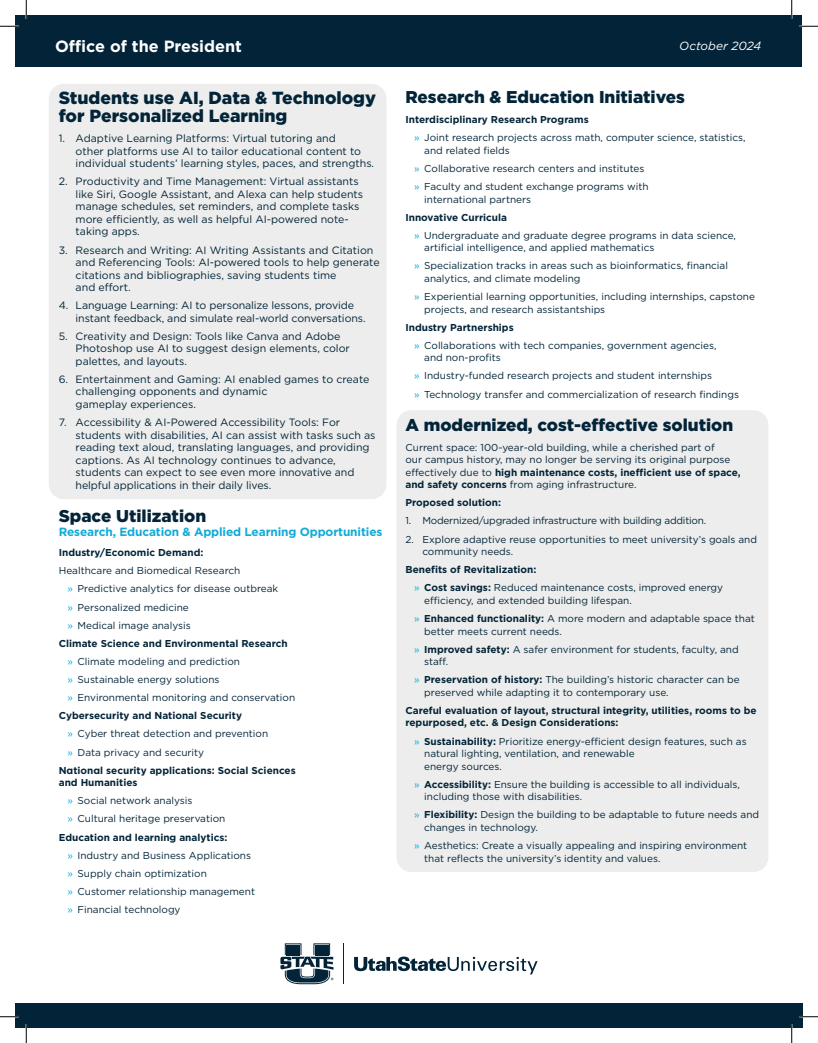
<style>
.page{position:relative;width:818px;height:1043px;background:#fff}
.page>*{position:absolute;margin:0;border:0;box-sizing:border-box;transform-origin:0 0}
.Heading_H2{font:900 17.5px/18.8px "Gotham";color:#032438}
.Heading_H2-2{font:900 17px "Gotham";color:#032438}
.Subheaders{font:700 16.25px "Gotham";color:#fff}
.Heading_H2-3{font:700 11.88px "Gotham";letter-spacing:-.01em;color:#10abd7}
.t1{font:italic 11.88px "Gotham";color:#fff}
.t2{font:10.62px/12.5px "Gotham";color:#032438}
.Bulleted_List{font:10px/12.5px "Gotham";color:#032438}
.Bulleted_List-2{font:700 10px/12.5px "Gotham";color:#032438}
.Bulleted_List-3{font:10px "Gotham";letter-spacing:-.02em;color:#032438}
.s1{color:#00add9}
.s2{font-weight:700}
</style>
<div class="page">
<div style="left:49px;top:84px;width:337px;height:415px;background:#ecedec;border-radius:15px"></div>
<div style="left:396px;top:410px;width:372px;height:462px;background:#ecedec;border-radius:15px"></div>
<div style="left:16px;top:15px;width:786px;height:51px;background:#032438"></div>
<div style="left:15px;top:1003px;width:787px;height:25px;background:#032438"></div>
<svg style="left:280px;top:943px;width:53px;height:41px"></svg>
<hr style="left:343px;top:943px;width:1px;height:41px;background:#032438">
<svg style="left:354px;top:956px;width:183px;height:18px"></svg>
<svg style="left:0;top:25px;width:19px;height:2px"></svg>
<svg style="left:799px;top:25px;width:19px;height:2px"></svg>
<svg style="left:0;top:1015px;width:19px;height:2px"></svg>
<svg style="left:799px;top:1015px;width:19px;height:2px"></svg>
<svg style="left:25px;top:0;width:2px;height:19px"></svg>
<svg style="left:25px;top:1024px;width:2px;height:18px"></svg>
<svg style="left:790px;top:0;width:2px;height:19px"></svg>
<svg style="left:790px;top:1024px;width:2px;height:18px"></svg>
<p class="Subheaders" style="left:55px;top:35px;width:188px">Office of the President</p>
<p class="t1" style="left:679px;top:38px;width:83px">October 2024</p>
<p class="Heading_H2" style="left:59px;top:88px;width:319px">Students use AI, Data &amp; Technology for Personalized Learning</p>
<p class="t2" style="left:76px;top:132px;width:300px;text-indent:-17px">1. Adaptive Learning Platforms: Virtual tutoring and<br>other platforms use AI to tailor educational content to individual students’ learning styles, paces, and strengths.</p>
<p class="t2" style="left:76px;top:175px;width:289px;text-indent:-17px">2. Productivity and Time Management: Virtual assistants like Siri, Google Assistant, and Alexa can help students manage schedules, set reminders, and complete tasks more efficiently, as well as helpful AI-powered note&shy;taking apps.</p>
<p class="t2" style="left:76px;top:243px;width:305px;text-indent:-17px">3. Research and Writing: AI Writing Assistants and Citation and Referencing Tools: AI-powered tools to help generate citations and bibliographies, saving students time<br>and effort.</p>
<p class="t2" style="left:76px;top:299px;width:291px;text-indent:-17px">4. Language Learning: AI to personalize lessons, provide instant feedback, and simulate real-world conversations.</p>
<p class="t2" style="left:76px;top:329px;width:276px;text-indent:-17px">5. Creativity and Design: Tools like Canva and Adobe<br>Photoshop use AI to suggest design elements, color palettes, and layouts.</p>
<p class="t2" style="left:76px;top:373px;width:295px;text-indent:-17px">6. Entertainment and Gaming: AI enabled games to create challenging opponents and dynamic<br>gameplay experiences.</p>
<p class="t2" style="left:76px;top:416px;width:301px;text-indent:-17px">7. Accessibility &amp; AI-Powered Accessibility Tools: For students with disabilities, AI can assist with tasks such as reading text aloud, translating languages, and providing captions. As AI technology continues to advance, students can expect to see even more innovative and helpful applications in their daily lives.</p>
<p class="Heading_H2-2" style="left:59px;top:504px;width:149px">Space Utilization</p>
<p class="Heading_H2-3" style="left:59px;top:524px;width:325px">Research, Education &amp; Applied Learning Opportunities</p>
<p class="Bulleted_List-2" style="left:59px;top:546px;width:146px">Industry/Economic Demand:</p>
<p class="Bulleted_List" style="left:59px;top:564px;width:183px">Healthcare and Biomedical Research</p>
<p class="Bulleted_List" style="left:67px;top:582px;width:212px"><span class="s1">»</span> Predictive analytics for disease outbreak</p>
<p class="Bulleted_List" style="left:67px;top:600px;width:123px"><span class="s1">»</span> Personalized medicine</p>
<p class="Bulleted_List" style="left:67px;top:618px;width:125px"><span class="s1">»</span> Medical image analysis</p>
<p class="Bulleted_List-2" style="left:59px;top:637px;width:230px">Climate Science and Environmental Research</p>
<p class="Bulleted_List" style="left:67px;top:655px;width:174px"><span class="s1">»</span> Climate modeling and prediction</p>
<p class="Bulleted_List" style="left:67px;top:673px;width:153px"><span class="s1">»</span> Sustainable energy solutions</p>
<p class="Bulleted_List" style="left:67px;top:691px;width:229px"><span class="s1">»</span> Environmental monitoring and conservation</p>
<p class="Bulleted_List-2" style="left:59px;top:709px;width:185px">Cybersecurity and National Security</p>
<p class="Bulleted_List" style="left:67px;top:727px;width:202px"><span class="s1">»</span> Cyber threat detection and prevention</p>
<p class="Bulleted_List" style="left:67px;top:745px;width:138px"><span class="s1">»</span> Data privacy and security</p>
<p class="Bulleted_List-2" style="left:59px;top:763px;width:238px">National security applications: Social Sciences and Humanities</p>
<p class="Bulleted_List" style="left:67px;top:794px;width:126px"><span class="s1">»</span> Social network analysis</p>
<p class="Bulleted_List" style="left:67px;top:812px;width:159px"><span class="s1">»</span> Cultural heritage preservation</p>
<p class="Bulleted_List-2" style="left:59px;top:830px;width:170px">Education and learning analytics:</p>
<p class="Bulleted_List" style="left:67px;top:848px;width:185px"><span class="s1">»</span> Industry and Business Applications</p>
<p class="Bulleted_List" style="left:67px;top:866px;width:141px"><span class="s1">»</span> Supply chain optimization</p>
<p class="Bulleted_List" style="left:67px;top:885px;width:189px"><span class="s1">»</span> Customer relationship management</p>
<p class="Bulleted_List" style="left:67px;top:903px;width:114px"><span class="s1">»</span> Financial technology</p>
<p class="Heading_H2-2" style="left:405px;top:85px;width:281px">Research &amp; Education Initiatives</p>
<p class="Bulleted_List-2" style="left:405px;top:113px;width:185px">Interdisciplinary Research Programs</p>
<p class="Bulleted_List" style="left:424px;top:131px;width:323px;text-indent:-10px"><span class="s1">»</span> Joint research projects across math, computer science, statistics, and related fields</p>
<p class="Bulleted_List" style="left:414px;top:162px;width:232px"><span class="s1">»</span> Collaborative research centers and institutes</p>
<p class="Bulleted_List" style="left:424px;top:180px;width:226px;text-indent:-10px"><span class="s1">»</span> Faculty and student exchange programs with international partners</p>
<p class="Bulleted_List-2" style="left:405px;top:211px;width:103px">Innovative Curricula</p>
<p class="Bulleted_List" style="left:424px;top:229px;width:313px;text-indent:-10px"><span class="s1">»</span> Undergraduate and graduate degree programs in data science, artificial intelligence, and applied mathematics</p>
<p class="Bulleted_List" style="left:424px;top:259px;width:305px;text-indent:-10px"><span class="s1">»</span> Specialization tracks in areas such as bioinformatics, financial analytics, and climate modeling</p>
<p class="Bulleted_List" style="left:424px;top:290px;width:332px;text-indent:-10px"><span class="s1">»</span> Experiential learning opportunities, including internships, capstone projects, and research assistantships</p>
<p class="Bulleted_List-2" style="left:405px;top:321px;width:110px">Industry Partnerships</p>
<p class="Bulleted_List" style="left:424px;top:339px;width:294px;text-indent:-10px"><span class="s1">»</span> Collaborations with tech companies, government agencies, and non-profits</p>
<p class="Bulleted_List" style="left:414px;top:369px;width:299px"><span class="s1">»</span> Industry-funded research projects and student internships</p>
<p class="Bulleted_List" style="left:414px;top:387px;width:326px"><span class="s1">»</span> Technology transfer and commercialization of research findings</p>
<p class="Heading_H2-2" style="left:405px;top:413px;width:329px">A modernized, cost-effective solution</p>
<p class="Bulleted_List" style="left:405px;top:440px;width:337px">Current space: 100-year-old building, while a cherished part of<br>our campus history, may no longer be serving its original purpose effectively due to <span class="s2">high maintenance costs, inefficient use of space, and safety concerns</span> from aging infrastructure.</p>
<p class="Bulleted_List-2" style="left:405px;top:496px;width:97px">Proposed solution:</p>
<p class="Bulleted_List-3" style="left:405px;top:514px;width:302px">1. Modernized/upgraded infrastructure with building addition.</p>
<p class="Bulleted_List" style="left:422px;top:532px;width:336px;text-indent:-17px">2. Explore adaptive reuse opportunities to meet university’s goals and community needs.</p>
<p class="Bulleted_List-2" style="left:405px;top:563px;width:132px">Benefits of Revitalization:</p>
<p class="Bulleted_List" style="left:424px;top:581px;width:300px;text-indent:-10px"><span class="s1">»</span> <span class="s2">Cost savings:</span> Reduced maintenance costs, improved energy efficiency, and extended building lifespan.</p>
<p class="Bulleted_List" style="left:424px;top:612px;width:332px;text-indent:-10px"><span class="s1">»</span> <span class="s2">Enhanced functionality:</span> A more modern and adaptable space that better meets current needs.</p>
<p class="Bulleted_List" style="left:424px;top:642px;width:316px;text-indent:-10px"><span class="s1">»</span> <span class="s2">Improved safety:</span> A safer environment for students, faculty, and staff.</p>
<p class="Bulleted_List" style="left:424px;top:673px;width:317px;text-indent:-10px"><span class="s1">»</span> <span class="s2">Preservation of history:</span> The building’s historic character can be preserved while adapting it to contemporary use.</p>
<p class="Bulleted_List-2" style="left:405px;top:704px;width:352px">Careful evaluation of layout, structural integrity, utilities, rooms to be repurposed, etc. &amp; Design Considerations:</p>
<p class="Bulleted_List" style="left:424px;top:734px;width:324px;text-indent:-10px"><span class="s1">»</span> <span class="s2">Sustainability:</span> Prioritize energy-efficient design features, such as natural lighting, ventilation, and renewable<br>energy sources.</p>
<p class="Bulleted_List" style="left:424px;top:777px;width:317px;text-indent:-10px"><span class="s1">»</span> <span class="s2">Accessibility:</span> Ensure the building is accessible to all individuals, including those with disabilities.</p>
<p class="Bulleted_List" style="left:424px;top:808px;width:336px;text-indent:-10px"><span class="s1">»</span> <span class="s2">Flexibility:</span> Design the building to be adaptable to future needs and changes in technology.</p>
<p class="Bulleted_List" style="left:424px;top:839px;width:324px;text-indent:-10px"><span class="s1">»</span> Aesthetics: Create a visually appealing and inspiring environment that reflects the university’s identity and values.</p>
</div>
